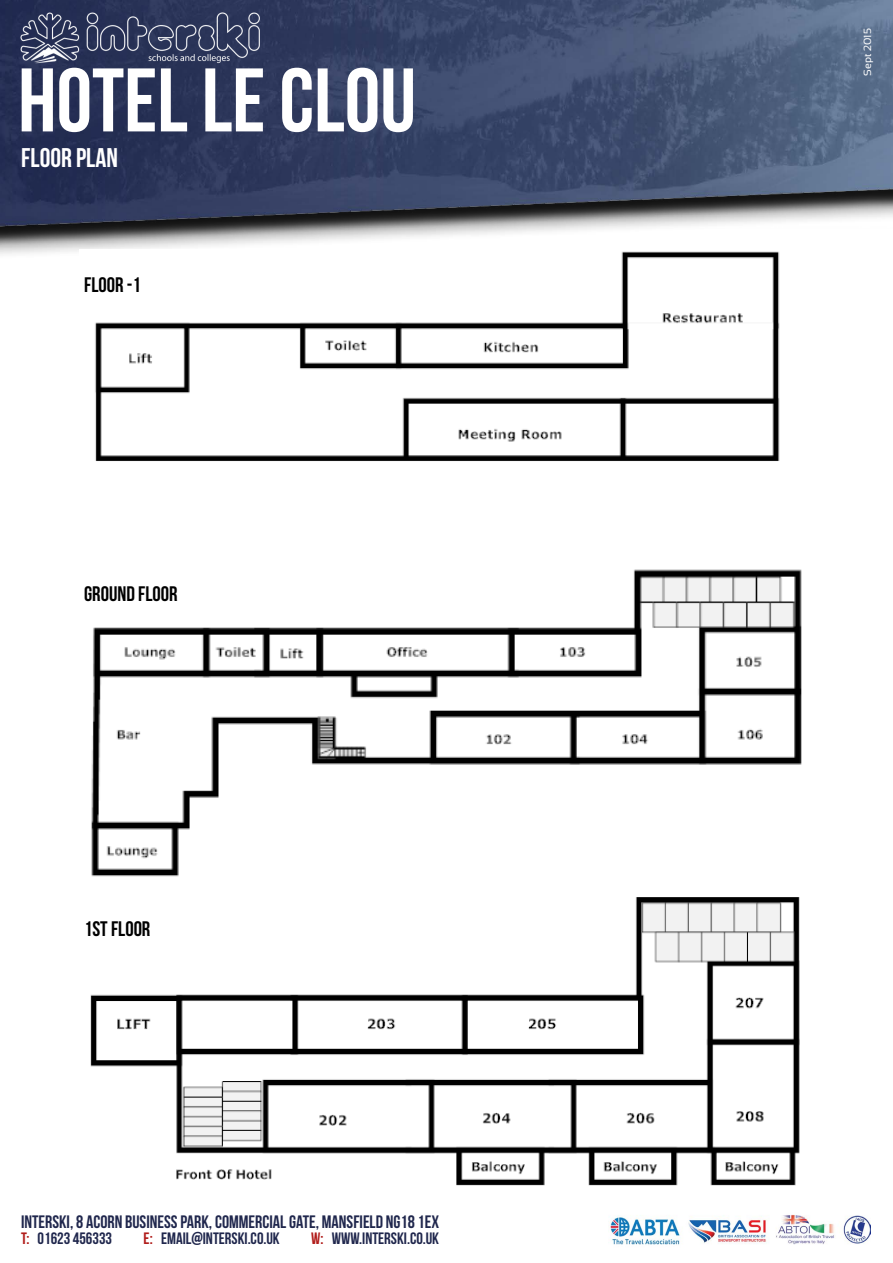
<style>
.page{position:relative;width:893px;height:1263px;background:#fff}
.page>*{position:absolute;margin:0;border:0;box-sizing:border-box;transform-origin:0 0}
.t1{font:90px "Bebas Neue";color:#fff}
.t2{font:27px "Bebas Neue";color:#fff}
.t3{font:21px "Bebas Neue";color:#000}
.t4{font:18px "Bebas Neue";color:#20274d}
.t5{font:16.5px "Bebas Neue";color:#20274d}
.t6{font:700 12px "Quicksand";color:#fff}
.t7{font:10.5px "Sansation";color:#fff}
.s1{color:#b11d1b}
</style>
<div class="page">
<div style="left:0;top:0;width:893px;height:261px;background:#000;opacity:.75"></div>
<img style="left:610px;top:1214px;width:260px;height:31px">
<div style="left:0;top:0;width:893px;height:246px;background:#000;opacity:.75"></div>
<img style="left:0;top:0;width:893px;height:229px">
<img style="left:16px;top:0;width:253px;height:86px">
<img style="left:79px;top:250px;width:715px;height:211px">
<img style="left:91px;top:569px;width:711px;height:308px">
<img style="left:90px;top:897px;width:710px;height:289px">
<h1 class="t1" style="left:18px;top:51px;width:399px">HOTEL LE CLOU</h1>
<h1 class="t1" style="left:202px;top:51px;width:216px">LE CLOU</h1>
<h2 class="t2" style="left:21px;top:142px;width:98px">FLOOR PLAN</h2>
<p class="t3" style="left:84px;top:273px;width:58px">FLOOR -1</p>
<p class="t3" style="left:84px;top:582px;width:95px">GROUND FLOOR</p>
<p class="t3" style="left:84px;top:917px;width:68px">1ST FLOOR</p>
<p class="t4" style="left:21px;top:1212px;width:420px">INTERSKI, 8 ACORN BUSINESS PARK, COMMERCIAL GATE, MANSFIELD NG18 1EX</p>
<p class="t5" style="left:21px;top:1229px;width:93px"><span class="s1">T:</span> 01623 456333</p>
<p class="t5" style="left:144px;top:1229px;width:138px"><span class="s1">E:</span> EMAIL@INTERSKI.CO.UK</p>
<p class="t5" style="left:311px;top:1229px;width:129px"><span class="s1">W:</span> WWW.INTERSKI.CO.UK</p>
<p class="t7" style="left:862px;top:76px;width:49px;rotate:-90deg">Sept 2015</p>
<p class="t6" style="left:860px;top:37px;width:9px;rotate:-90deg">2</p>
<p class="t6" style="left:860px;top:83px;width:54px;rotate:-90deg">Oct 2013</p>
<p class="t6" style="left:860px;top:97px;width:38px;rotate:-90deg">March</p>
</div>
